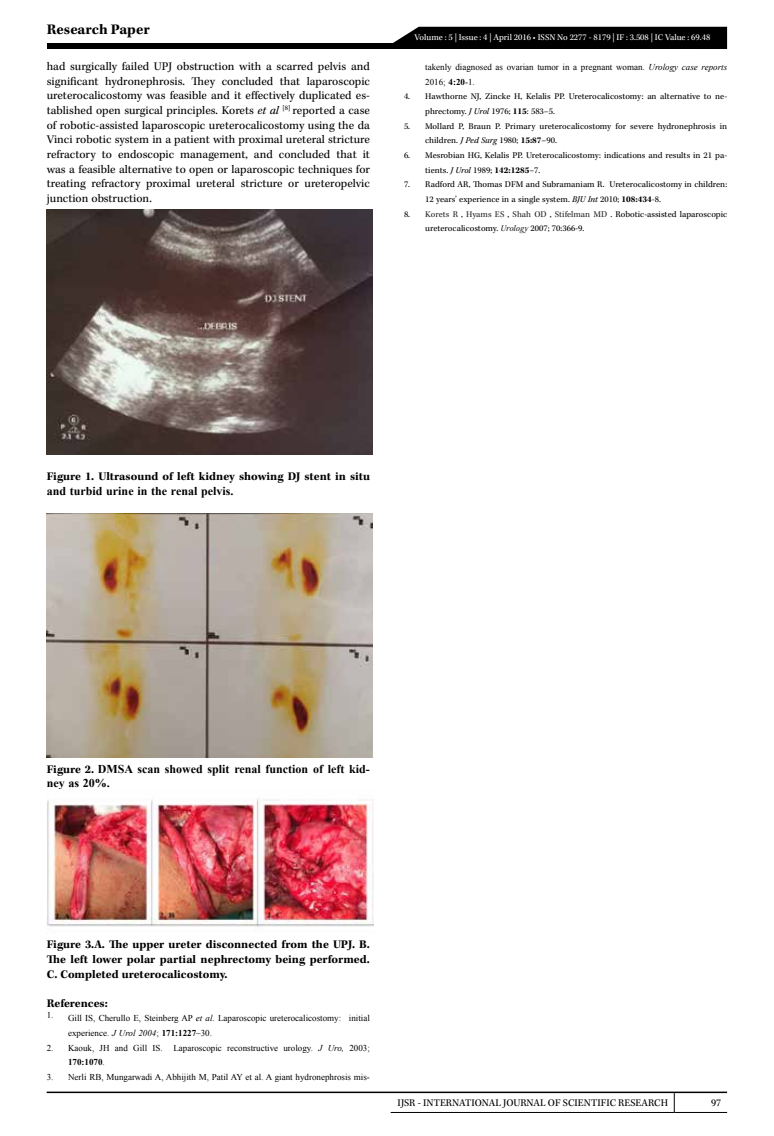
<style>
.page{position:relative;width:774px;height:1136px;background:#fff}
.page>*{position:absolute;margin:0;border:0;box-sizing:border-box;transform-origin:0 0}
.t1{font:700 15px "Kepler Std";color:#000}
.t2{font:12px/14.7px "Kepler Std";color:#000;text-align:justify}
.t3{font:700 12px/14.7px "Kepler Std";color:#000;text-align:justify}
.t4{font:700 12px/14.7px "Times New Roman";color:#000}
.t5{font:10.5px "Kepler Std";color:#000}
.t6{font:9px/14.7px "Kepler Std";color:#000}
.t7{font:9px/14.7px "Times New Roman";color:#000}
.t8{font:9px "Kepler Std";color:#fff}
.s1{font-style:italic}
.s2{font-weight:700}
.s3{color:#262626}
.s4{font-style:italic;color:#262626}
.s5{font-family:"Kepler Std"}
</style>
<div class="page">
<hr style="left:47px;top:1091px;width:680px;height:1px;background:#000">
<svg style="left:674px;top:1092px;width:1px;height:19px"></svg>
<hr style="left:391px;top:1111px;width:283px;height:1px;background:#000">
<hr style="left:674px;top:1111px;width:53px;height:1px;background:#000">
<div style="left:47px;top:43px;width:680px;height:6px;background:#000"></div>
<div style="left:393px;top:27px;width:334px;height:16px;background:#000"></div>
<img style="left:47px;top:210px;width:325px;height:244px">
<img style="left:47px;top:513px;width:325px;height:244px">
<img style="left:47px;top:798px;width:326px;height:129px">
<p class="t1" style="left:47px;top:21px;width:104px">Research Paper</p>
<p class="t2" style="left:47px;top:59px;width:325px">had surgically failed UPJ obstruction with a scarred pelvis and significant hydronephrosis. They concluded that laparoscopic ureterocalicostomy was feasible and it effectively duplicated es&shy;tablished open surgical principles. Korets <span class="s1">et al</span> <sup>[8]</sup> reported a case of robotic-assisted laparoscopic ureterocalicostomy using the da Vinci robotic system in a patient with proximal ureteral stricture refractory to endoscopic management, and concluded that it was a feasible alternative to open or laparoscopic techniques for treating refractory proximal ureteral stricture or ureteropelvic junction obstruction.</p>
<p class="t8" style="left:415px;top:32px;width:297px">Volume : 5 | Issue : 4 | April 2016 • ISSN No 2277 - 8179 | IF : 3.508 | IC Value : 69.48</p>
<p class="t7" style="left:425px;top:60px;width:303px">takenly diagnosed as ovarian tumor in a pregnant woman. <span class="s1">Urology case reports<br></span>2016; <span class="s2">4:20</span>-1.</p>
<p class="t6" style="left:425px;top:90px;width:303px;text-indent:-21px">4. Hawthorne NJ, Zincke H, Kelalis PP. Ureterocalicostomy: an alternative to ne&shy;phrectomy. <span class="s1">J Urol</span> 1976; <span class="s2">115</span>: 583–5.</p>
<p class="t6" style="left:425px;top:119px;width:303px;text-indent:-21px">5. Mollard P, Braun P. Primary ureterocalicostomy for severe hydronephrosis in children. <span class="s1">J Ped Surg</span> 1980; <span class="s2">15:87</span>–90.</p>
<p class="t6" style="left:425px;top:148px;width:303px;text-indent:-21px">6. Mesrobian HG, Kelalis PP. Ureterocalicostomy: indications and results in 21 pa&shy;tients. <span class="s1">J Urol</span> 1989; <span class="s2">142:1285</span>–7.</p>
<p class="t6" style="left:425px;top:177px;width:303px;text-indent:-21px">7. Radford AR, Thomas DFM and Subramaniam R. Ureterocalicostomy in children:<br>12 years’ experience in a single system. <span class="s1">BJU Int</span> 2010; <span class="s2">108:434</span>-8.</p>
<p class="t6" style="left:425px;top:207px;width:303px;text-indent:-21px">8. <span class="s3">Korets R</span> , <span class="s3">Hyams ES</span> , <span class="s3">Shah OD</span> , <span class="s3">Stifelman MD</span> . Robotic-assisted laparoscopic ureterocalicostomy. <span class="s4">Urology</span> 2007; 70:366-9.</p>
<p class="t3" style="left:47px;top:469px;width:325px">Figure 1. Ultrasound of left kidney showing DJ stent in situ</p>
<p class="t4" style="left:47px;top:483px;width:188px">and turbid urine in the renal pelvis.</p>
<p class="t4" style="left:47px;top:760px;width:325px"><span class="s5">Figure 2.</span> DMSA scan showed split renal function of left kid&shy;ney as 20%.</p>
<p class="t3" style="left:47px;top:937px;width:325px">Figure 3.A. The upper ureter disconnected from the UPJ. B.<br>The left lower polar partial nephrectomy being performed.<br>C. Completed ureterocalicostomy.</p>
<p class="t3" style="left:47px;top:995px;width:62px">References:</p>
<p class="t7" style="left:68px;top:1010px;width:303px;text-indent:-21px">1. Gill IS, Cherullo E, Steinberg AP <span class="s1">et al</span>. Laparoscopic ureterocalicostomy: initial experience. <span class="s1">J Urol 2004</span>; <span class="s2">171:1227</span>–30.</p>
<p class="t7" style="left:68px;top:1039px;width:303px;text-indent:-21px">2. Kaouk, JH and Gill IS. Laparoscopic reconstructive urology. <span class="s1">J Uro,</span> 2003;<br><span class="s2">170:1070</span>.</p>
<p class="t7" style="left:47px;top:1069px;width:325px">3. Nerli RB, Mungarwadi A, Abhijith M, Patil AY et al. A giant hydronephrosis mis-</p>
<p class="t5" style="left:398px;top:1097px;width:272px">IJSR - INTERNATIONAL JOURNAL OF SCIENTIFIC RESEARCH</p>
<p class="t5" style="left:711px;top:1097px;width:12px">97</p>
</div>
